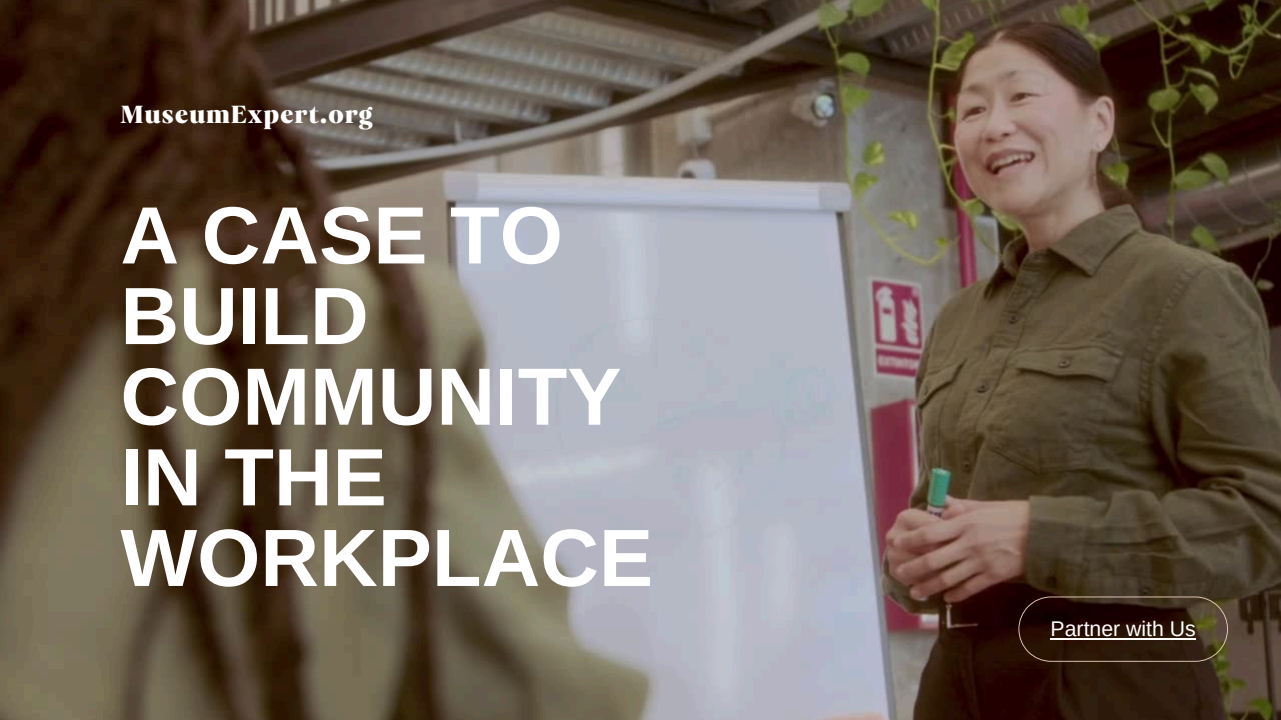
<style>
.page{position:relative;width:1281px;height:720px;background:#fff}
.page>*{position:absolute;margin:0;border:0;box-sizing:border-box;transform-origin:0 0}
.t1{font:700 81.25px/80.6px "Arimo";color:#fff}
.t2{font:25.38px "Carelia Upright";letter-spacing:.03em;color:#fff}
.t3{font:21.25px "Arimo";color:#fff}
</style>
<div class="page">
<img style="left:0;top:0;width:1281px;height:720px">
<svg style="left:1018px;top:597px;width:210px;height:65px"></svg>
<hr style="left:1050px;top:638px;width:145px;height:2px;background:#fff">
<h1 class="t2" style="left:120px;top:99px;width:254px">MuseumExpert.org</h1>
<p class="t1" style="left:120px;top:195px;width:534px">A CASE TO<br>BUILD<br>COMMUNITY<br>IN THE<br>WORKPLACE</p>
<h2 class="t3" style="left:1050px;top:617px;width:147px">Partner with Us</h2>
</div>
